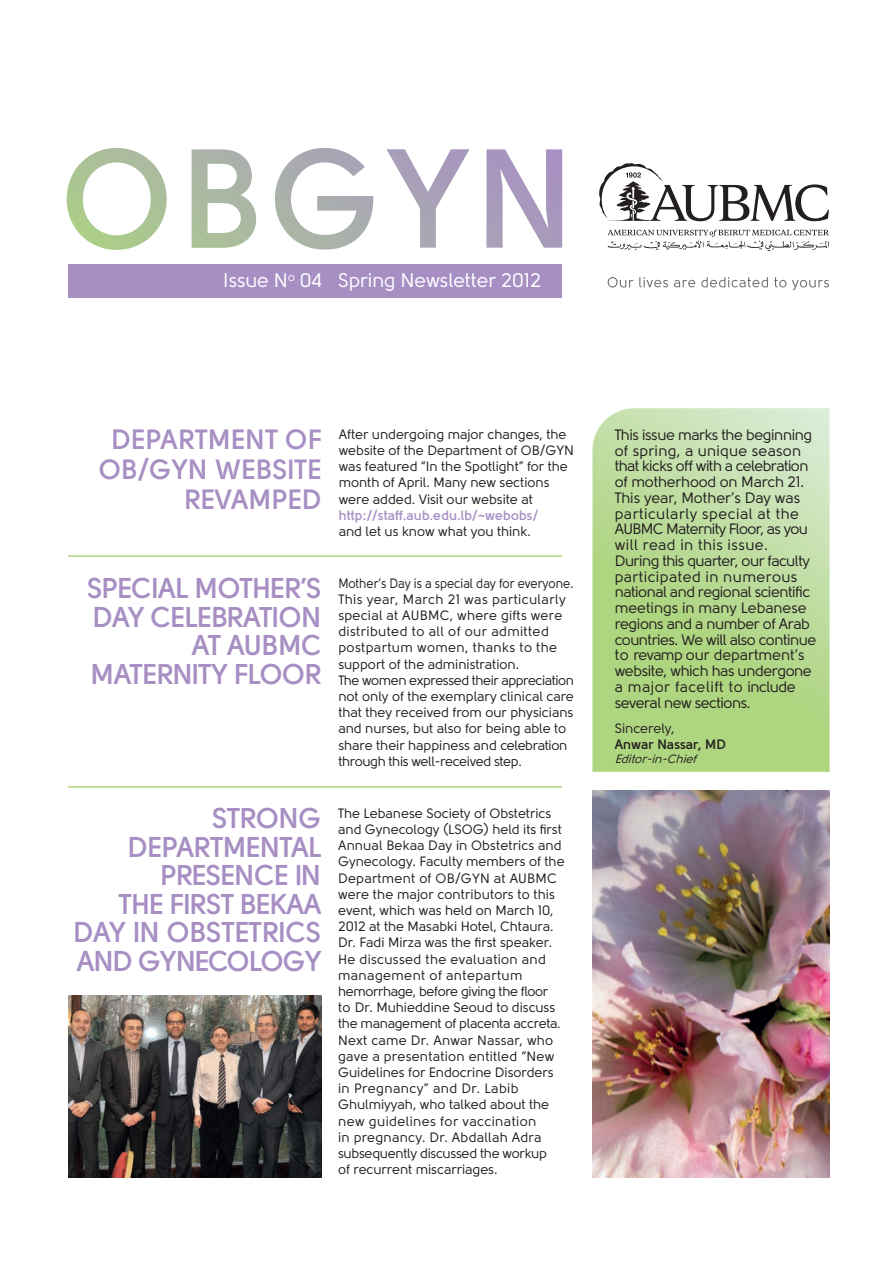
<style>
.page{position:relative;width:893px;height:1263px;background:#fff}
.page>*{position:absolute;margin:0;border:0;box-sizing:border-box;transform-origin:0 0}
.t1{font:700 28.5px/28.5px "Solomon";letter-spacing:-.025em;color:#a78fc3;text-align:right}
.t2{font:700 27.75px/30px "Solomon";color:#a78fc3;text-align:right}
.t3{font:19.5px "Solomon";color:#fff}
.t4{font:15px/15.8px "Solomon";letter-spacing:-.025em;color:#231f20}
.t5{font:13.5px/16.2px "Solomon";color:#231f20}
.t6{font:13.5px/16.2px "Solomon";color:#231f20;scale:.9 1}
.t7{font:700 13.5px "Solomon";color:#a78fc3}
.t8{font:700 13.5px "Solomon";color:#231f20}
.t9{font:italic 12px "Solomon";color:#231f20}
</style>
<div class="page">
<img style="left:592px;top:790px;width:237px;height:387px">
<div style="left:68px;top:264px;width:494px;height:34px;background:#a78fc3"></div>
<svg style="left:592px;top:408px;width:237px;height:364px;background:#badb97"></svg>
<svg style="left:599px;top:163px;width:230px;height:88px"></svg>
<svg style="left:608px;top:277px;width:25px;height:10px"></svg>
<svg style="left:639px;top:277px;width:129px;height:10px"></svg>
<svg style="left:774px;top:277px;width:12px;height:10px"></svg>
<svg style="left:792px;top:280px;width:37px;height:10px"></svg>
<svg style="left:67px;top:148px;width:495px;height:102px"></svg>
<hr style="left:68px;top:555px;width:494px;height:2px;background:#aed57f">
<img style="left:68px;top:995px;width:254px;height:182px">
<hr style="left:68px;top:786px;width:494px;height:1px;background:#aed57f">
<h3 class="t3" style="left:223px;top:273px;width:319px">Issue N<sup>o</sup> 04 Spring Newsletter 2012</h3>
<h2 class="t2" style="left:99px;top:428px;width:224px">DEPARTMENT OF<br>OB/GYN WEBSITE<br>REVAMPED</h2>
<h1 class="t1" style="left:87px;top:577px;width:236px">SPECIAL MOTHER’S<br>DAY CELEBRATION<br>AT AUBMC<br>MATERNITY FLOOR</h1>
<h1 class="t1" style="left:73px;top:807px;width:250px">STRONG<br>DEPARTMENTAL<br>PRESENCE IN<br>THE FIRST BEKAA<br>DAY IN OBSTETRICS<br>AND GYNECOLOGY</h1>
<p class="t5" style="left:339px;top:427px;width:237px">After undergoing major changes, the website of the Department of OB/GYN was featured “In the Spotlight” for the month of April. Many new sections were added. Visit our website at</p>
<p class="t7" style="left:339px;top:510px;width:201px">http://staff.aub.edu.lb/~webobs/</p>
<p class="t5" style="left:339px;top:524px;width:194px">and let us know what you think.</p>
<p class="t6" style="left:338px;top:576px;width:263px">Mother’s Day is a special day for everyone.<br>This year, March 21 was particularly special at AUBMC, where gifts were distributed to all of our admitted postpartum women, thanks to the support of the administration.<br>The women expressed their appreciation not only of the exemplary clinical care that they received from our physicians and nurses, but also for being able to share their happiness and celebration through this well-received step.</p>
<p class="t5" style="left:338px;top:806px;width:228px">The Lebanese Society of Obstetrics and Gynecology (LSOG) held its first Annual Bekaa Day in Obstetrics and Gynecology. Faculty members of the Department of OB/GYN at AUBMC were the major contributors to this event, which was held on March 10, 2012 at the Masabki Hotel, Chtaura.<br>Dr. Fadi Mirza was the first speaker.<br>He discussed the evaluation and management of antepartum hemorrhage, before giving the floor<br>to Dr. Muhieddine Seoud to discuss the management of placenta accreta.<br>Next came Dr. Anwar Nassar, who gave a presentation entitled “New Guidelines for Endocrine Disorders in Pregnancy” and Dr. Labib Ghulmiyyah, who talked about the new guidelines for vaccination<br>in pregnancy. Dr. Abdallah Adra subsequently discussed the workup<br>of recurrent miscarriages.</p>
<p class="t4" style="left:615px;top:428px;width:203px">This issue marks the beginning of spring, a unique season that kicks off with a celebration of motherhood on March 21.<br>This year, Mother’s Day was particularly special at the<br>AUBMC Maternity Floor, as you will read in this issue.<br>During this quarter, our faculty participated in numerous national and regional scientific meetings in many Lebanese regions and a number of Arab countries. We will also continue to revamp our department’s website, which has undergone a major facelift to include several new sections.</p>
<p class="t5" style="left:615px;top:721px;width:61px">Sincerely,</p>
<p class="t8" style="left:615px;top:740px;width:113px">Anwar Nassar, MD</p>
<p class="t9" style="left:615px;top:754px;width:86px">Editor-in-Chief</p>
</div>
